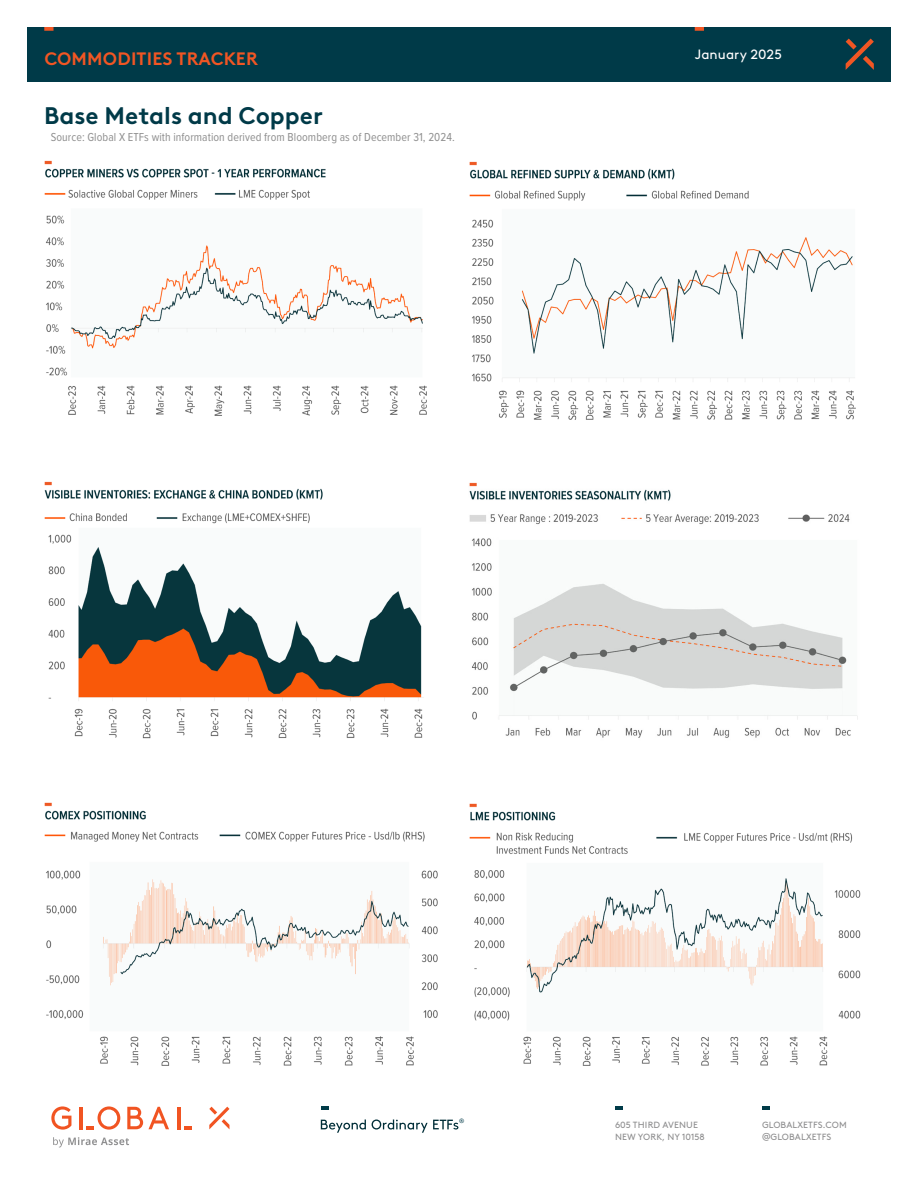
<style>
.page{position:relative;width:918px;height:1188px;background:#fff}
.page>*{position:absolute;margin:0;border:0;box-sizing:border-box;transform-origin:0 0}
.Body_Bullet_8_11{font:700 24px "Brown LL";color:#003a48}
.t1{font:700 18px "Brown LL";letter-spacing:.01em;color:#f15624}
.t2{font:13.5px "Brown LL";letter-spacing:.005em;color:#fff}
.Body_Bullet_8_11-2{font:12px "Proxima Nova Cond";letter-spacing:.005em;color:#8f8f8f}
.t3{font:9px "Brown LL";letter-spacing:.015em;color:#8e8e8f}
.t4{font:6.15px "Brown LL";color:#003b48}
</style>
<div class="page">
<div style="left:27px;top:27px;width:864px;height:54px;background:#003a48"></div>
<svg style="left:846px;top:39px;width:28px;height:31px"></svg>
<svg style="left:44px;top:27px;width:10px;height:4px"></svg>
<svg style="left:695px;top:27px;width:9px;height:4px"></svg>
<svg style="left:321px;top:1106px;width:8px;height:3px"></svg>
<svg style="left:762px;top:1106px;width:8px;height:4px"></svg>
<svg style="left:615px;top:1106px;width:8px;height:4px"></svg>
<svg style="left:321px;top:1120px;width:45px;height:13px"></svg>
<svg style="left:372px;top:1120px;width:86px;height:13px"></svg>
<svg style="left:127px;top:1107px;width:42px;height:22px"></svg>
<svg style="left:209px;top:1107px;width:20px;height:22px"></svg>
<hr style="left:177px;top:1107px;width:4px;height:22px;background:#f15422">
<svg style="left:184px;top:1126px;width:8px;height:3px"></svg>
<svg style="left:51px;top:1106px;width:20px;height:24px"></svg>
<hr style="left:80px;top:1107px;width:3px;height:22px;background:#f15422">
<svg style="left:86px;top:1106px;width:34px;height:24px"></svg>
<svg style="left:53px;top:1137px;width:76px;height:10px"></svg>
<img style="left:44px;top:160px;width:383px;height:256px">
<img style="left:44px;top:481px;width:380px;height:258px">
<img style="left:44px;top:802px;width:394px;height:264px">
<img style="left:469px;top:161px;width:387px;height:259px">
<img style="left:469px;top:482px;width:389px;height:256px">
<img style="left:469px;top:803px;width:392px;height:263px">
<p class="t1" style="left:44px;top:45px;width:215px">COMMODITIES TRACKER</p>
<p class="t2" style="left:695px;top:44px;width:89px">January 2025</p>
<p class="Body_Bullet_8_11" style="left:44px;top:97px;width:280px">Base Metals and Copper</p>
<p class="Body_Bullet_8_11-2" style="left:51px;top:128px;width:405px">Source: Global X ETFs with information derived from Bloomberg as of December 31, 2024.</p>
<p class="t4" style="left:459px;top:1116px;width:7px">®</p>
<p class="t3" style="left:615px;top:1119px;width:85px">605 THIRD AVENUE</p>
<p class="t3" style="left:615px;top:1131px;width:91px">NEW YORK, NY 10158</p>
<p class="t3" style="left:762px;top:1119px;width:86px">GLOBALXETFS.COM</p>
<p class="t3" style="left:762px;top:1131px;width:71px">@GLOBALXETFS</p>
</div>
